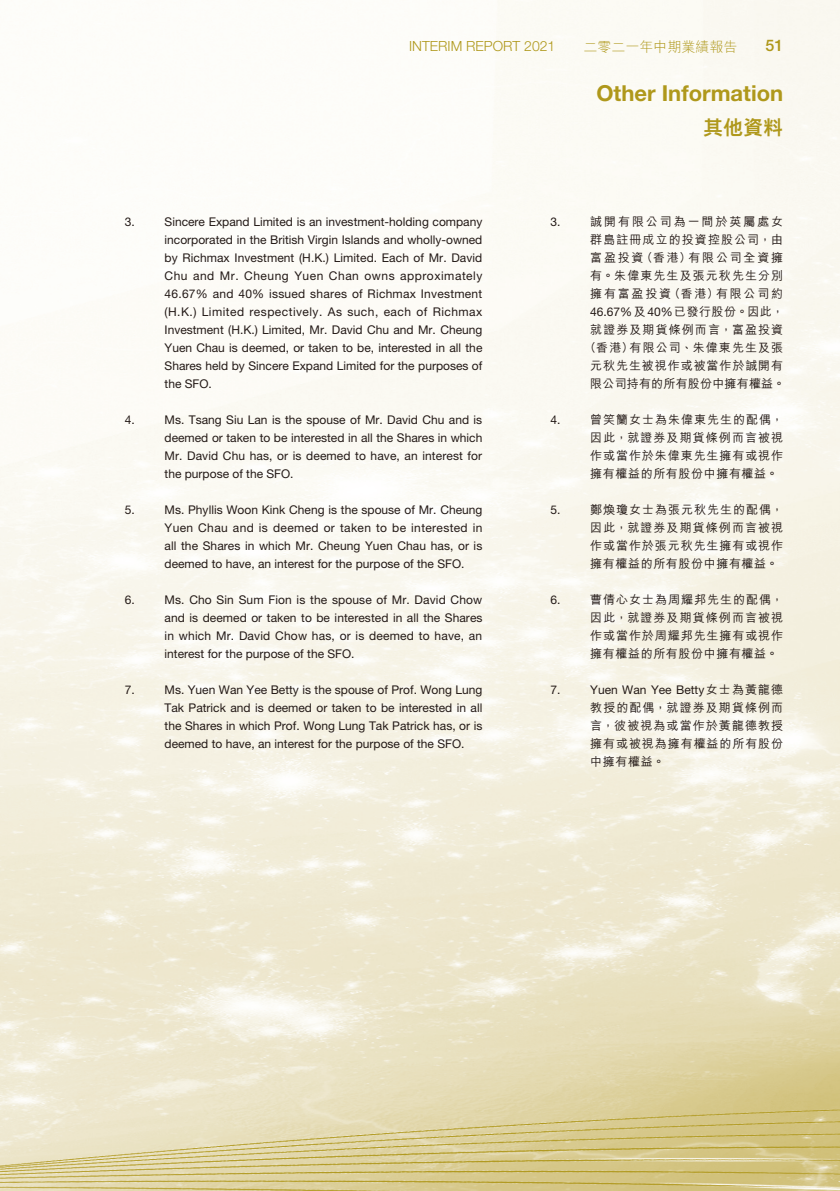
<style>
.page{position:relative;width:840px;height:1191px;background:#fff}
.page>*{position:absolute;margin:0;border:0;box-sizing:border-box;transform-origin:0 0}
.t1{font:700 22px "Helvetica Neue LT Std";color:#af981b}
.t2{font:800 20px "M Hei HK";color:#af981b}
.t3{font:500 16px "Helvetica Neue LT Std";color:#af981b}
.t4{font:300 14px "Helvetica Neue LT Std";color:#af981b}
.t5{font:300 14px "M Hei HK";color:#af981b}
.t6{font:12px/18px "Helvetica Neue LT Std";color:#231916;text-align:justify}
.t7{font:500 12px/18px "M Hei HK";letter-spacing:.085em;color:#231916;text-align:justify}
.s1{font-family:"Helvetica Neue LT Std";font-weight:400}
.s2{font-family:"M Hei HK";font-weight:500}
</style>
<div class="page">
<img style="left:0;top:0;width:839px;height:1191px">
<p class="t4" style="left:409px;top:38px;width:148px">INTERIM REPORT 2021</p>
<p class="t5" style="left:583px;top:40px;width:155px">二零二一年中期業績報告</p>
<h3 class="t3" style="left:765px;top:36px;width:19px">51</h3>
<p class="t6" style="left:125px;top:213px;width:12px">3.</p>
<p class="t6" style="left:164px;top:213px;width:319px">Sincere Expand Limited is an investment-holding company incorporated in the British Virgin Islands and wholly-owned by Richmax Investment (H.K.) Limited. Each of Mr. David Chu and Mr. Cheung Yuen Chan owns approximately 46.67% and 40% issued shares of Richmax Investment (H.K.) Limited respectively. As such, each of Richmax Investment (H.K.) Limited, Mr. David Chu and Mr. Cheung Yuen Chau is deemed, or taken to be, interested in all the Shares held by Sincere Expand Limited for the purposes of the SFO.</p>
<p class="t6" style="left:125px;top:411px;width:12px">4.</p>
<p class="t6" style="left:164px;top:411px;width:319px">Ms. Tsang Siu Lan is the spouse of Mr. David Chu and is deemed or taken to be interested in all the Shares in which Mr. David Chu has, or is deemed to have, an interest for the purpose of the SFO.</p>
<p class="t6" style="left:125px;top:501px;width:12px">5.</p>
<p class="t6" style="left:164px;top:501px;width:319px">Ms. Phyllis Woon Kink Cheng is the spouse of Mr. Cheung Yuen Chau and is deemed or taken to be interested in all the Shares in which Mr. Cheung Yuen Chau has, or is deemed to have, an interest for the purpose of the SFO.</p>
<p class="t6" style="left:125px;top:591px;width:12px">6.</p>
<p class="t6" style="left:164px;top:591px;width:319px">Ms. Cho Sin Sum Fion is the spouse of Mr. David Chow and is deemed or taken to be interested in all the Shares in which Mr. David Chow has, or is deemed to have, an interest for the purpose of the SFO.</p>
<p class="t6" style="left:125px;top:681px;width:12px">7.</p>
<p class="t6" style="left:164px;top:681px;width:319px">Ms. Yuen Wan Yee Betty is the spouse of Prof. Wong Lung Tak Patrick and is deemed or taken to be interested in all the Shares in which Prof. Wong Lung Tak Patrick has, or is deemed to have, an interest for the purpose of the SFO.</p>
<h1 class="t1" style="left:596px;top:80px;width:188px">Other Information</h1>
<h2 class="t2" style="left:702px;top:117px;width:81px">其他資料</h2>
<p class="t6" style="left:550px;top:213px;width:12px">3.</p>
<p class="t7" style="left:584px;top:212px;width:202px;text-align:center">誠開有限公司為一間於英屬處女群島註冊成立的投資控股公司，由富盈投資（香港）有限公司全資擁有。朱偉東先生及張元秋先生分別擁有富盈投資（香港）有限公司約<br><span class="s1">46.67%</span>及<span class="s1">40%</span>已發行股份。因此，就證券及期貨條例而言，富盈投資（香港）有限公司、朱偉東先生及張元秋先生被視作或被當作於誠開有限公司持有的所有股份中擁有權益。</p>
<p class="t6" style="left:550px;top:411px;width:12px">4.</p>
<p class="t7" style="left:590px;top:410px;width:194px">曾笑籣女士為朱偉東先生的配偶，因此，就證券及期貨條例而言被視作或當作於朱偉東先生擁有或視作擁有權益的所有股份中擁有權益。</p>
<p class="t6" style="left:550px;top:501px;width:12px">5.</p>
<p class="t7" style="left:590px;top:500px;width:194px">鄭煥瓊女士為張元秋先生的配偶，因此，就證券及期貨條例而言被視作或當作於張元秋先生擁有或視作擁有權益的所有股份中擁有權益。</p>
<p class="t6" style="left:550px;top:591px;width:12px">6.</p>
<p class="t7" style="left:590px;top:590px;width:194px">曹倩心女士為周耀邦先生的配偶，因此，就證券及期貨條例而言被視作或當作於周耀邦先生擁有或視作擁有權益的所有股份中擁有權益。</p>
<p class="t6" style="left:550px;top:681px;width:12px">7.</p>
<p class="t6" style="left:590px;top:681px;width:194px">Yuen Wan Yee Betty<span class="s2">女士為黃龍德</span></p>
<p class="t7" style="left:590px;top:698px;width:194px">教授的配偶，就證券及期貨條例而言，彼被視為或當作於黃龍德教授擁有或被視為擁有權益的所有股份中擁有權益。</p>
</div>
